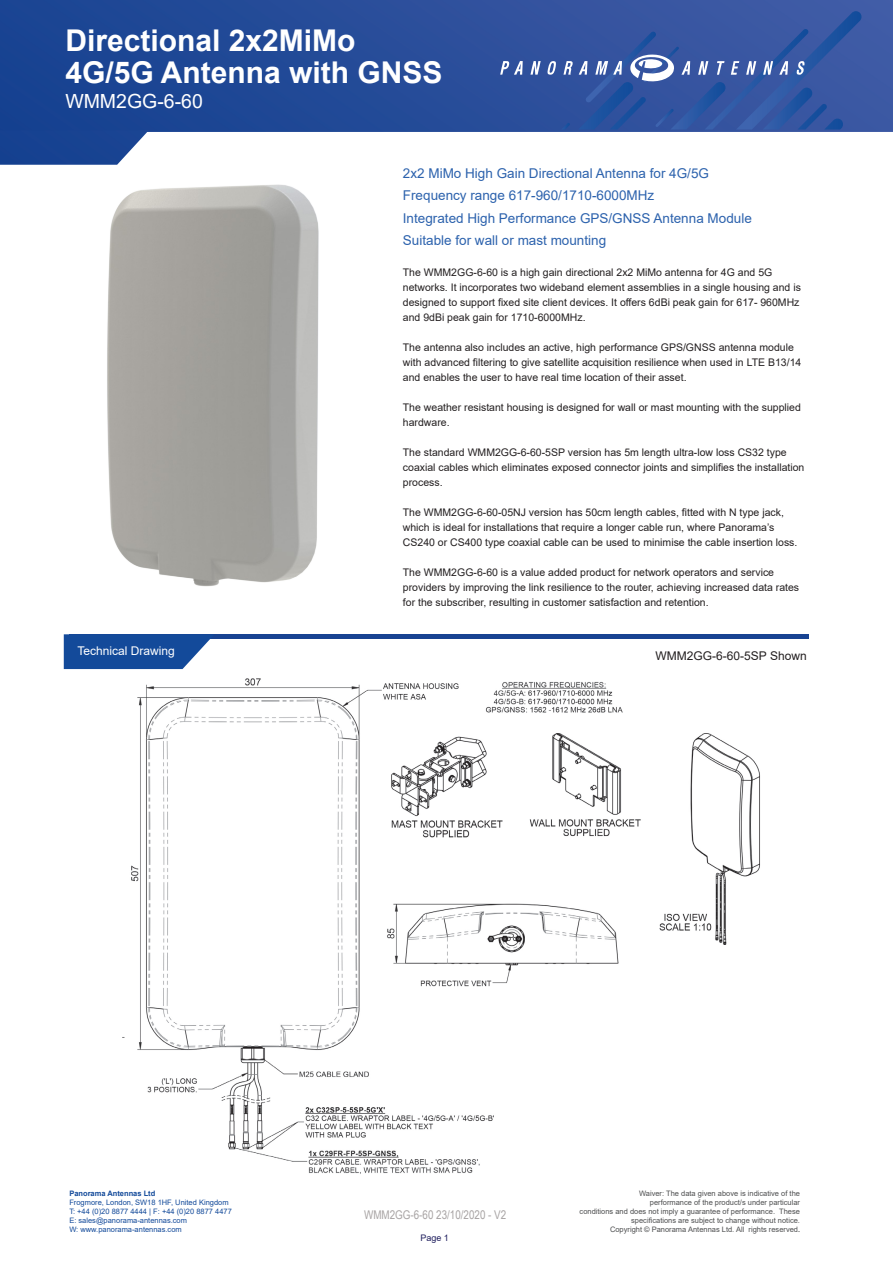
<style>
.page{position:relative;width:893px;height:1263px;background:#fff}
.page>*{position:absolute;margin:0;border:0;box-sizing:border-box;transform-origin:0 0}
.t1{font:700 30px/31.2px "Arial";color:#fff}
.t2{font:19.5px "Arial";color:#fff}
.Sub-Titles_-_TETU{font:13.5px "Arial";color:#2c62ad}
.Page-Titles_Left_2{font:12px "Arial Narrow";color:#a7a3a3}
.Page-Titles_Left_2-2{font:12px "Arial";color:#231f20}
.Table_Title{font:12px "Arial";color:#fff}
.Description{font:10.5px/15px "Arial";color:#231f20}
.Page-Titles_Left_2-3{font:9px "Arial";color:#201f5e}
.Page-Titles_Left_2-4{font:7.5px/9px "Arial";color:#4e4f50;text-align:right}
.t3{font:7.5px "Arial";color:#134a9a}
.t4{font:700 7.5px "Arial";color:#134a9a}
.s1{font-family:"Myriad Pro";font-size:9px}
</style>
<div class="page">
<img style="left:0;top:0;width:893px;height:131px">
<svg style="left:547px;top:11px;width:315px;height:119px;background:#3b5ba4"></svg>
<svg style="left:530px;top:61px;width:11px;height:14px"></svg>
<svg style="left:500px;top:60px;width:23px;height:15px"></svg>
<img style="left:0;top:130px;width:149px;height:35px">
<img style="left:97px;top:669px;width:663px;height:505px">
<div style="left:69px;top:634px;width:739px;height:5px;background:#184392"></div>
<svg style="left:64px;top:634px;width:146px;height:35px"></svg>
<img style="left:107px;top:184px;width:212px;height:403px">
<h1 class="t1" style="left:65px;top:26px;width:379px">Directional 2x2MiMo<br>4G/5G Antenna with GNSS</h1>
<h2 class="t2" style="left:65px;top:87px;width:139px">WMM2GG-6-60</h2>
<p class="Sub-Titles_-_TETU" style="left:403px;top:164px;width:308px">2x2 MiMo High Gain Directional Antenna for 4G/5G</p>
<p class="Sub-Titles_-_TETU" style="left:403px;top:186px;width:253px">Frequency range 617-960/1710-6000MHz</p>
<p class="Sub-Titles_-_TETU" style="left:403px;top:209px;width:350px">Integrated High Performance GPS/GNSS Antenna Module</p>
<p class="Sub-Titles_-_TETU" style="left:403px;top:231px;width:205px">Suitable for wall or mast mounting</p>
<p class="Table_Title" style="left:78px;top:642px;width:99px">Technical Drawing</p>
<p class="Description" style="left:403px;top:264px;width:400px">The WMM2GG-6-60 is a high gain directional 2x2 MiMo antenna for 4G and 5G networks. It incorporates two wideband element assemblies in a single housing and is designed to support fixed site client devices. It offers 6dBi peak gain for 617- 960MHz and 9dBi peak gain for 1710-6000MHz.</p>
<p class="Description" style="left:403px;top:339px;width:400px">The antenna also includes an active, high performance GPS/GNSS antenna module with advanced filtering to give satellite acquisition resilience when used in LTE B13/14 and enables the user to have real time location of their asset.</p>
<p class="Description" style="left:403px;top:399px;width:400px">The weather resistant housing is designed for wall or mast mounting with the supplied hardware.</p>
<p class="Description" style="left:403px;top:444px;width:403px">The standard WMM2GG-6-60-5SP version has 5m length ultra-low loss CS32 type coaxial cables which eliminates exposed connector joints and simplifies the installation process.</p>
<p class="Description" style="left:403px;top:504px;width:396px">The WMM2GG-6-60-05NJ version has 50cm length cables, fitted with N type jack, which is ideal for installations that require a longer cable run, where Panorama’s<br>CS240 or CS400 type coaxial cable can be used to minimise the cable insertion loss.</p>
<p class="Description" style="left:403px;top:564px;width:398px">The WMM2GG-6-60 is a value added product for network operators and service providers by improving the link resilience to the router, achieving increased data rates for the subscriber, resulting in customer satisfaction and retention.</p>
<p class="Page-Titles_Left_2-2" style="left:656px;top:648px;width:153px">WMM2GG-6-60-5SP Shown</p>
<p class="t4" style="left:69px;top:1188px;width:87px">Panorama Antennas Ltd</p>
<p class="t3" style="left:69px;top:1197px;width:161px">Frogmore, London, SW18 1HF, United Kingdom</p>
<p class="t3" style="left:69px;top:1206px;width:164px">T: +44 (0)20 8877 4444 | F: +44 (0)20 8877 4477</p>
<p class="t3" style="left:69px;top:1215px;width:119px">E: sales@panorama-antennas.com</p>
<p class="t3" style="left:69px;top:1224px;width:114px">W: www.panorama-antennas.com</p>
<p class="Page-Titles_Left_2" style="left:364px;top:1206px;width:144px">WMM2GG-6-60 23/10/2020 - V2</p>
<p class="Page-Titles_Left_2-3" style="left:420px;top:1231px;width:30px">Page 1</p>
<p class="Page-Titles_Left_2-4" style="left:639px;top:1189px;width:162px">Waiver: The data given above is indicative of the</p>
<p class="Page-Titles_Left_2-4" style="left:650px;top:1198px;width:152px">performance of the product/s under particular</p>
<p class="Page-Titles_Left_2-4" style="left:580px;top:1207px;width:222px">conditions and does not imply a guarantee of performance. These specifications are subject to change without notice.</p>
<p class="Page-Titles_Left_2-4" style="left:610px;top:1225px;width:191px">Copyright © Panorama Antennas Ltd. All rights reserved<span class="s1">.</span></p>
</div>
